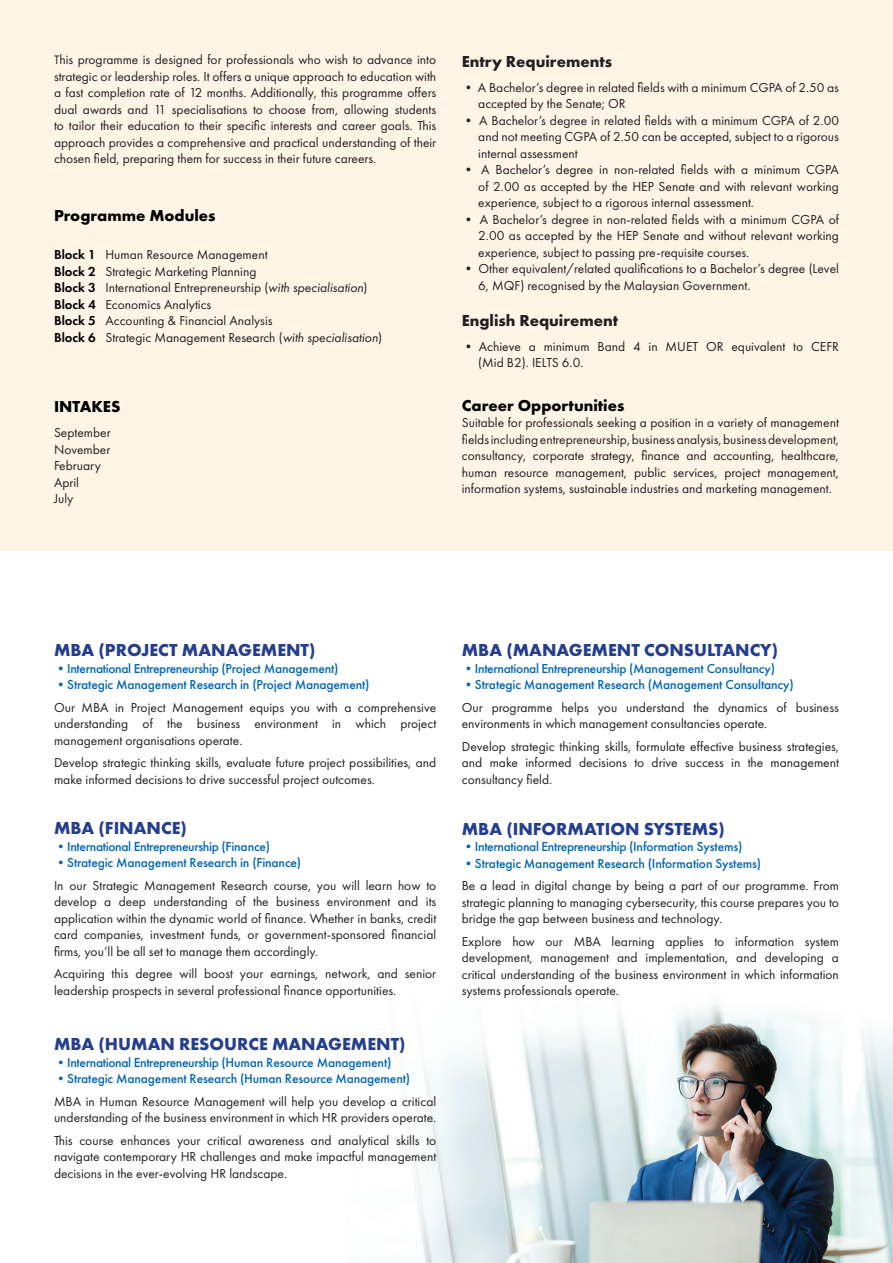
<style>
.page{position:relative;width:893px;height:1263px;background:#fff}
.page>*{position:absolute;margin:0;border:0;box-sizing:border-box;transform-origin:0 0}
.t1{font:700 18px "Futura PT";color:#253f8e}
.t2{font:700 16.5px "Futura PT";color:#000}
.t3{font:700 16.5px "Futura PT";color:#231f20}
.t4{font:13.5px/16.5px "Futura PT";color:#231f20;text-align:justify}
.t5{font:500 13.5px "Futura PT";letter-spacing:-.01em;color:#0166b3}
.s1{font-size:12.75px}
.s2{font-weight:600;color:#000}
.s3{font-style:italic}
</style>
<div class="page">
<img style="left:412px;top:1005px;width:481px;height:258px">
<div style="left:0;top:0;width:893px;height:550px;background:#fef5e7"></div>
<p class="t4" style="left:54px;top:51px;width:384px"><span class="s1">T</span>his programme is designed for professionals who wish to advance into strategic or leadership roles. It offers a unique approach to education with a fast completion rate of 12 months. Additionally, this programme offers dual awards and 11 specialisations to choose from, allowing students to tailor their education to their specific interests and career goals. This approach provides a comprehensive and practical understanding of their chosen field, preparing them for success in their future careers.</p>
<p class="t2" style="left:54px;top:205px;width:163px">Programme Modules</p>
<p class="t4" style="left:54px;top:246px;width:215px"><span class="s2">Block 1</span> Human Resource Management</p>
<p class="t4" style="left:54px;top:263px;width:204px"><span class="s2">Block 2</span> Strategic Marketing Planning</p>
<p class="t4" style="left:54px;top:279px;width:315px"><span class="s2">Block 3</span> International Entrepreneurship (<span class="s3">with specialisation</span>)</p>
<p class="t4" style="left:54px;top:296px;width:159px"><span class="s2">Block 4</span> Economics Analytics</p>
<p class="t4" style="left:54px;top:312px;width:220px"><span class="s2">Block 5</span> Accounting &amp; Financial Analysis</p>
<p class="t4" style="left:54px;top:329px;width:329px"><span class="s2">Block 6</span> Strategic Management Research (<span class="s3">with specialisation</span>)</p>
<p class="t2" style="left:54px;top:396px;width:68px">INTAKES</p>
<p class="t4" style="left:54px;top:424px;width:58px">September</p>
<p class="t4" style="left:54px;top:441px;width:58px">November</p>
<p class="t4" style="left:54px;top:457px;width:48px">February</p>
<p class="t4" style="left:54px;top:474px;width:27px">April</p>
<p class="t4" style="left:54px;top:490px;width:21px">July</p>
<p class="t3" style="left:462px;top:50px;width:152px">Entry Requirements</p>
<p class="t4" style="left:478px;top:79px;width:362px;text-indent:-16px">• A Bachelor’s degree in related fields with a minimum CGPA of 2.50 as accepted by the Senate; OR</p>
<p class="t4" style="left:478px;top:112px;width:362px;text-indent:-16px">• A Bachelor’s degree in related fields with a minimum CGPA of 2.00 and not meeting CGPA of 2.50 can be accepted, subject to a rigorous internal assessment</p>
<p class="t4" style="left:478px;top:161px;width:362px;text-indent:-16px">• A Bachelor’s degree in non-related fields with a minimum CGPA of 2.00 as accepted by the HEP Senate and with relevant working experience, subject to a rigorous internal assessment.</p>
<p class="t4" style="left:478px;top:211px;width:362px;text-indent:-16px">• A Bachelor’s degree in non-related fields with a minimum CGPA of 2.00 as accepted by the HEP Senate and without relevant working experience, subject to passing pre-requisite courses.</p>
<p class="t4" style="left:478px;top:260px;width:362px;text-indent:-16px">• Other equivalent/related qualifications to a Bachelor’s degree (Level<br>6, MQF) recognised by the Malaysian Government.</p>
<p class="t3" style="left:462px;top:309px;width:158px">English Requirement</p>
<p class="t4" style="left:478px;top:338px;width:362px;text-indent:-16px">• Achieve a minimum Band 4 in MUET OR equivalent to CEFR (Mid B2). IELTS 6.0.</p>
<p class="t2" style="left:462px;top:394px;width:164px">Career Opportunities</p>
<p class="t4" style="left:462px;top:414px;width:379px">Suitable for professionals seeking a position in a variety of management fields including entrepreneurship, business analysis, business development, consultancy, corporate strategy, finance and accounting, healthcare, human resource management, public services, project management, information systems, sustainable industries and marketing management.</p>
<p class="t1" style="left:54px;top:639px;width:263px">MBA (PROJECT MANAGEMENT)</p>
<p class="t5" style="left:54px;top:660px;width:286px">•International Entrepreneurship (Project Management)</p>
<p class="t5" style="left:54px;top:677px;width:317px">•Strategic Management Research in (Project Management)</p>
<p class="t4" style="left:54px;top:699px;width:384px">Our MBA in Project Management equips you with a comprehensive understanding of the business environment in which project management organisations operate.</p>
<p class="t4" style="left:54px;top:754px;width:384px">Develop strategic thinking skills, evaluate future project possibilities, and make informed decisions to drive successful project outcomes.</p>
<p class="t1" style="left:54px;top:816px;width:134px">MBA (FINANCE)</p>
<p class="t5" style="left:54px;top:838px;width:218px">•International Entrepreneurship (Finance)</p>
<p class="t5" style="left:54px;top:854px;width:249px">•Strategic Management Research in (Finance)</p>
<p class="t4" style="left:54px;top:877px;width:384px">In our Strategic Management Research course, you will learn how to develop a deep understanding of the business environment and its application within the dynamic world of finance. Whether in banks, credit card companies, investment funds, or government-sponsored financial firms, you’ll be all set to manage them accordingly.</p>
<p class="t4" style="left:54px;top:965px;width:384px">Acquiring this degree will boost your earnings, network, and senior leadership prospects in several professional finance opportunities.</p>
<p class="t1" style="left:54px;top:1032px;width:353px">MBA (HUMAN RESOURCE MANAGEMENT)</p>
<p class="t5" style="left:54px;top:1054px;width:339px">•International Entrepreneurship (Human Resource Management)</p>
<p class="t5" style="left:54px;top:1070px;width:358px">•Strategic Management Research (Human Resource Management)</p>
<p class="t4" style="left:54px;top:1093px;width:384px">MBA in Human Resource Management will help you develop a critical understanding of the business environment in which HR providers operate.</p>
<p class="t4" style="left:54px;top:1132px;width:384px">This course enhances your critical awareness and analytical skills to navigate contemporary HR challenges and make impactful management decisions in the ever-evolving HR landscape.</p>
<p class="t1" style="left:462px;top:639px;width:318px">MBA (MANAGEMENT CONSULTANCY)</p>
<p class="t5" style="left:462px;top:660px;width:315px">•International Entrepreneurship (Management Consultancy)</p>
<p class="t5" style="left:462px;top:677px;width:334px">•Strategic Management Research (Management Consultancy)</p>
<p class="t4" style="left:462px;top:699px;width:379px">Our programme helps you understand the dynamics of business environments in which management consultancies operate.</p>
<p class="t4" style="left:462px;top:738px;width:379px">Develop strategic thinking skills, formulate effective business strategies, and make informed decisions to drive success in the management consultancy field.</p>
<p class="t1" style="left:462px;top:817px;width:265px">MBA (INFORMATION SYSTEMS)</p>
<p class="t5" style="left:462px;top:839px;width:282px">•International Entrepreneurship (Information Systems)</p>
<p class="t5" style="left:462px;top:855px;width:301px">•Strategic Management Research (Information Systems)</p>
<p class="t4" style="left:462px;top:877px;width:379px">Be a lead in digital change by being a part of our programme. From strategic planning to managing cybersecurity, this course prepares you to bridge the gap between business and technology.</p>
<p class="t4" style="left:462px;top:933px;width:379px">Explore how our MBA learning applies to information system development, management and implementation, and developing a critical understanding of the business environment in which information systems professionals operate.</p>
</div>
